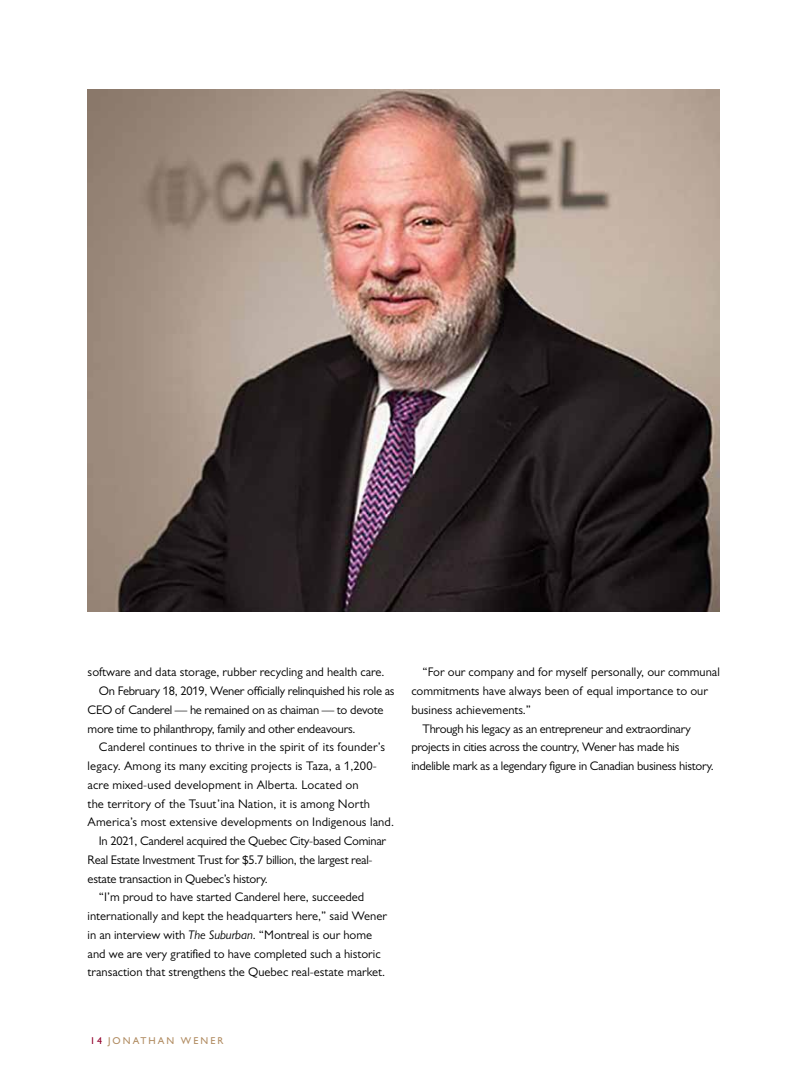
<style>
.page{position:relative;width:810px;height:1080px;background:#fff}
.page>*{position:absolute;margin:0;border:0;box-sizing:border-box;transform-origin:0 0}
.t1{font:12.5px "Gill Sans MT Pro";color:#000}
.t2{font:12.5px "Gill Sans MT Pro";letter-spacing:-.02em;color:#000}
.t3{font:500 10px "Gill Sans MT Pro";letter-spacing:.2em;color:#b18c62}
.s1{font-style:italic}
.s2{color:#92002c}
</style>
<div class="page">
<img style="left:88px;top:90px;width:632px;height:522px">
<p class="t1" style="left:88px;top:665px;width:298px">software and data storage, rubber recycling and health care.</p>
<p class="t2" style="left:99px;top:683px;width:297px">On February 18, 2019, Wener officially relinquished his role as</p>
<p class="t2" style="left:88px;top:702px;width:297px">CEO of Canderel — he remained on as chaiman — to devote</p>
<p class="t2" style="left:88px;top:721px;width:269px">more time to philanthropy, family and other endeavours.</p>
<p class="t1" style="left:99px;top:740px;width:288px">Canderel continues to thrive in the spirit of its founder’s</p>
<p class="t1" style="left:88px;top:758px;width:291px">legacy. Among its many exciting projects is Taza, a 1,200-</p>
<p class="t1" style="left:88px;top:777px;width:273px">acre mixed-used development in Alberta. Located on</p>
<p class="t1" style="left:88px;top:796px;width:284px">the territory of the Tsuut’ina Nation, it is among North</p>
<p class="t1" style="left:88px;top:815px;width:308px">America’s most extensive developments on Indigenous land.</p>
<p class="t2" style="left:99px;top:833px;width:289px">In 2021, Canderel acquired the Quebec City-based Cominar</p>
<p class="t2" style="left:88px;top:852px;width:286px">Real Estate Investment Trust for $5.7 billion, the largest real-</p>
<p class="t2" style="left:88px;top:871px;width:182px">estate transaction in Quebec’s history.</p>
<p class="t1" style="left:99px;top:890px;width:267px">“I’m proud to have started Canderel here, succeeded</p>
<p class="t1" style="left:88px;top:908px;width:301px">internationally and kept the headquarters here,” said Wener</p>
<p class="t1" style="left:88px;top:927px;width:286px">in an interview with <span class="s1">The Suburban</span>. “Montreal is our home</p>
<p class="t1" style="left:88px;top:946px;width:295px">and we are very gratified to have completed such a historic</p>
<p class="t1" style="left:88px;top:965px;width:299px">transaction that strengthens the Quebec real-estate market.</p>
<p class="t1" style="left:423px;top:665px;width:299px">“For our company and for myself personally, our communal</p>
<p class="t1" style="left:411px;top:683px;width:298px">commitments have always been of equal importance to our</p>
<p class="t1" style="left:411px;top:702px;width:121px">business achievements.”</p>
<p class="t2" style="left:423px;top:721px;width:270px">Through his legacy as an entrepreneur and extraordinary</p>
<p class="t2" style="left:411px;top:740px;width:270px">projects in cities across the country, Wener has made his</p>
<p class="t2" style="left:411px;top:758px;width:304px">indelible mark as a legendary figure in Canadian business history.</p>
<p class="t3" style="left:90px;top:1034px;width:135px"><span class="s2">14</span> JONATHAN WENER</p>
</div>
